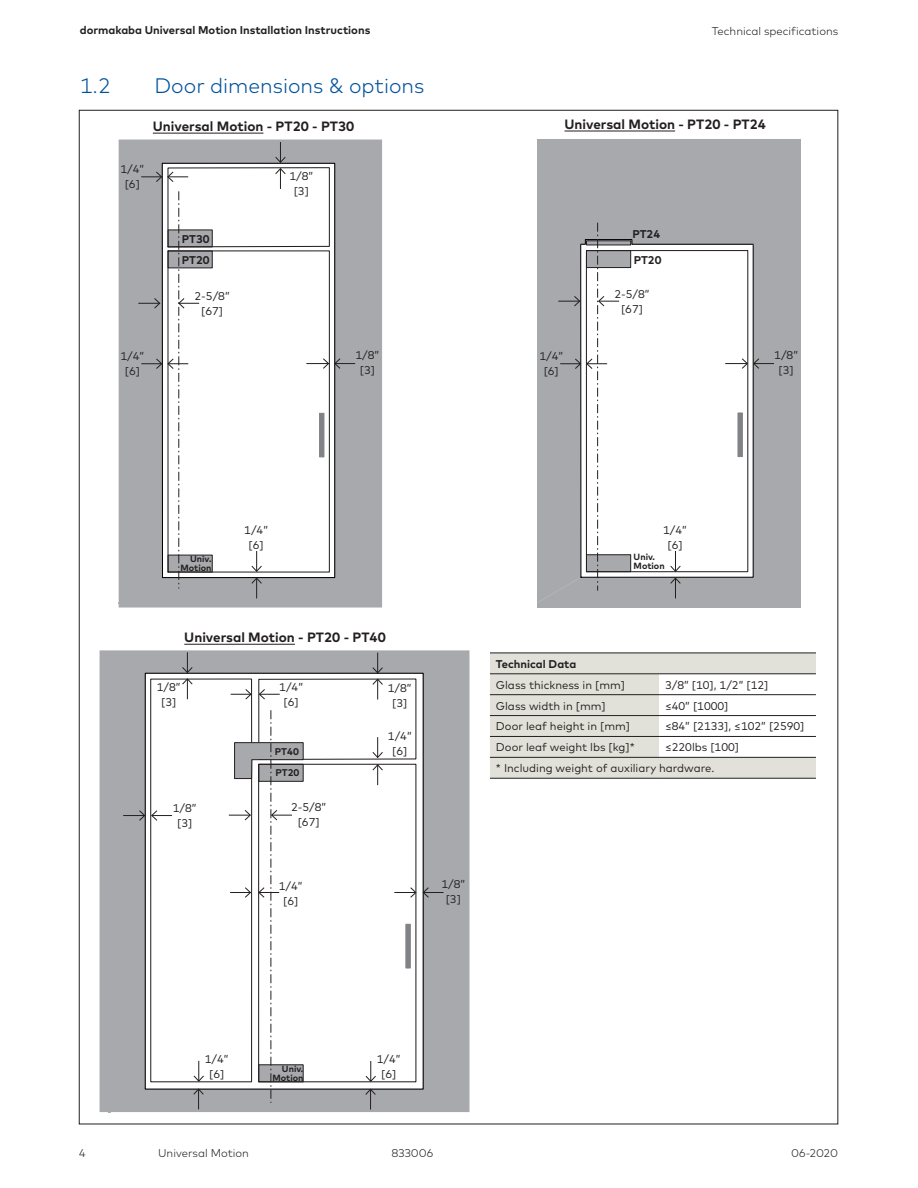
<style>
.page{position:relative;width:918px;height:1188px;background:#fff}
.page>*{position:absolute;margin:0;border:0;box-sizing:border-box;transform-origin:0 0}
.Chapter_Sub-Title_14{font:300 21px "Mark Pro";color:#01519b}
.Body_Text_9pt_12pt_R{font:700 13.5px "Mark Pro";color:#231f20}
.Body_Text_9pt_12pt_R-2{font:11.25px "Mark Pro";color:#231f20}
.Body_Text_9pt_12pt_R-3{font:700 11.25px "Mark Pro";color:#231f20}
.t1{font:300 11.25px "Mark Pro";color:#231f20}
.Body_Text_9pt_12pt_R-4{font:700 9.75px "Mark Pro";color:#231f20}
.Body_Text_9pt_12pt_R-5{font:700 9px/9px "Mark Pro";color:#231f20;text-align:right}
</style>
<div class="page">
<div style="left:119px;top:140px;width:263px;height:468px;background:#a7a9ac"></div>
<svg style="left:100px;top:650px;width:369px;height:462px"></svg>
<hr style="left:406px;top:924px;width:4px;height:44px;background:#808285">
<svg style="left:372px;top:653px;width:12px;height:47px"></svg>
<svg style="left:394px;top:887px;width:50px;height:11px"></svg>
<svg style="left:229px;top:710px;width:75px;height:393px"></svg>
<hr style="left:184px;top:644px;width:111px;height:1px;background:#231f20">
<hr style="left:153px;top:133px;width:110px;height:1px;background:#231f20">
<svg style="left:372px;top:737px;width:12px;height:48px"></svg>
<svg style="left:365px;top:1061px;width:12px;height:21px"></svg>
<svg style="left:365px;top:1088px;width:11px;height:22px"></svg>
<svg style="left:123px;top:810px;width:49px;height:11px"></svg>
<svg style="left:182px;top:652px;width:11px;height:47px"></svg>
<svg style="left:193px;top:1061px;width:12px;height:21px"></svg>
<svg style="left:193px;top:1088px;width:11px;height:21px"></svg>
<svg style="left:258px;top:688px;width:22px;height:12px"></svg>
<svg style="left:231px;top:688px;width:21px;height:12px"></svg>
<svg style="left:138px;top:142px;width:217px;height:456px"></svg>
<div style="left:537px;top:140px;width:264px;height:468px;background:#a7a9ac"></div>
<svg style="left:558px;top:223px;width:216px;height:375px"></svg>
<hr style="left:565px;top:131px;width:110px;height:1px;background:#231f20">
<svg style="left:490px;top:654px;width:326px;height:124px"></svg>
<hr style="left:490px;top:653px;width:169px;height:1px;background:#231f20">
<hr style="left:659px;top:653px;width:157px;height:1px;background:#231f20">
<hr style="left:490px;top:673px;width:169px;height:1px;background:#231f20">
<hr style="left:659px;top:673px;width:157px;height:1px;background:#231f20">
<hr style="left:490px;top:694px;width:169px;height:1px;background:#231f20">
<hr style="left:659px;top:694px;width:157px;height:1px;background:#231f20">
<hr style="left:490px;top:715px;width:169px;height:1px;background:#231f20">
<hr style="left:659px;top:715px;width:157px;height:1px;background:#231f20">
<hr style="left:490px;top:736px;width:169px;height:1px;background:#231f20">
<hr style="left:659px;top:736px;width:157px;height:1px;background:#231f20">
<hr style="left:490px;top:757px;width:169px;height:1px;background:#231f20">
<hr style="left:659px;top:757px;width:157px;height:1px;background:#231f20">
<hr style="left:490px;top:778px;width:169px;height:1px;background:#231f20">
<hr style="left:659px;top:778px;width:157px;height:1px;background:#231f20">
<p class="Body_Text_9pt_12pt_R-3" style="left:80px;top:21px;width:292px">dormakaba Universal Motion Installation Instructions</p>
<p class="t1" style="left:712px;top:22px;width:128px">Technical specifications</p>
<p class="Chapter_Sub-Title_14" style="left:80px;top:70px;width:32px">1.2</p>
<p class="Chapter_Sub-Title_14" style="left:154px;top:70px;width:271px">Door dimensions &amp; options</p>
<p class="Body_Text_9pt_12pt_R" style="left:153px;top:116px;width:203px">Universal Motion - PT20 - PT30</p>
<p class="Body_Text_9pt_12pt_R" style="left:565px;top:114px;width:203px">Universal Motion - PT20 - PT24</p>
<p class="Body_Text_9pt_12pt_R-2" style="left:120px;top:161px;width:25px">1/4”</p>
<p class="Body_Text_9pt_12pt_R-2" style="left:125px;top:176px;width:17px">[6]</p>
<p class="Body_Text_9pt_12pt_R-2" style="left:289px;top:168px;width:25px">1/8”</p>
<p class="Body_Text_9pt_12pt_R-2" style="left:294px;top:183px;width:17px">[3]</p>
<p class="Body_Text_9pt_12pt_R-3" style="left:182px;top:230px;width:29px">PT30</p>
<p class="Body_Text_9pt_12pt_R-3" style="left:632px;top:225px;width:29px">PT24</p>
<p class="Body_Text_9pt_12pt_R-3" style="left:182px;top:251px;width:29px">PT20</p>
<p class="Body_Text_9pt_12pt_R-3" style="left:634px;top:251px;width:29px">PT20</p>
<p class="Body_Text_9pt_12pt_R-2" style="left:194px;top:288px;width:37px">2-5/8”</p>
<p class="Body_Text_9pt_12pt_R-2" style="left:201px;top:303px;width:23px">[67]</p>
<p class="Body_Text_9pt_12pt_R-2" style="left:614px;top:285px;width:37px">2-5/8”</p>
<p class="Body_Text_9pt_12pt_R-2" style="left:621px;top:300px;width:23px">[67]</p>
<p class="Body_Text_9pt_12pt_R-2" style="left:121px;top:348px;width:25px">1/4”</p>
<p class="Body_Text_9pt_12pt_R-2" style="left:125px;top:363px;width:17px">[6]</p>
<p class="Body_Text_9pt_12pt_R-2" style="left:355px;top:347px;width:25px">1/8”</p>
<p class="Body_Text_9pt_12pt_R-2" style="left:360px;top:362px;width:17px">[3]</p>
<p class="Body_Text_9pt_12pt_R-2" style="left:539px;top:348px;width:25px">1/4”</p>
<p class="Body_Text_9pt_12pt_R-2" style="left:544px;top:363px;width:17px">[6]</p>
<p class="Body_Text_9pt_12pt_R-2" style="left:774px;top:347px;width:25px">1/8”</p>
<p class="Body_Text_9pt_12pt_R-2" style="left:779px;top:362px;width:17px">[3]</p>
<p class="Body_Text_9pt_12pt_R-5" style="left:181px;top:554px;width:33px">Univ.<br>Motion</p>
<p class="Body_Text_9pt_12pt_R-2" style="left:244px;top:521px;width:25px">1/4”</p>
<p class="Body_Text_9pt_12pt_R-2" style="left:249px;top:536px;width:17px">[6]</p>
<p class="Body_Text_9pt_12pt_R" style="left:184px;top:627px;width:203px">Universal Motion - PT20 - PT40</p>
<p class="Body_Text_9pt_12pt_R-2" style="left:157px;top:679px;width:25px">1/8”</p>
<p class="Body_Text_9pt_12pt_R-2" style="left:161px;top:694px;width:17px">[3]</p>
<p class="Body_Text_9pt_12pt_R-2" style="left:173px;top:800px;width:25px">1/8”</p>
<p class="Body_Text_9pt_12pt_R-2" style="left:177px;top:815px;width:17px">[3]</p>
<p class="Body_Text_9pt_12pt_R-2" style="left:279px;top:679px;width:25px">1/4”</p>
<p class="Body_Text_9pt_12pt_R-2" style="left:284px;top:694px;width:17px">[6]</p>
<p class="Body_Text_9pt_12pt_R-4" style="left:275px;top:744px;width:26px">PT40</p>
<p class="Body_Text_9pt_12pt_R-4" style="left:275px;top:765px;width:26px">PT20</p>
<p class="Body_Text_9pt_12pt_R-2" style="left:291px;top:798px;width:37px">2-5/8”</p>
<p class="Body_Text_9pt_12pt_R-2" style="left:298px;top:813px;width:23px">[67]</p>
<p class="Body_Text_9pt_12pt_R-2" style="left:279px;top:877px;width:25px">1/4”</p>
<p class="Body_Text_9pt_12pt_R-2" style="left:283px;top:892px;width:17px">[6]</p>
<p class="Body_Text_9pt_12pt_R-2" style="left:388px;top:679px;width:25px">1/8”</p>
<p class="Body_Text_9pt_12pt_R-2" style="left:392px;top:694px;width:17px">[3]</p>
<p class="Body_Text_9pt_12pt_R-2" style="left:388px;top:727px;width:25px">1/4”</p>
<p class="Body_Text_9pt_12pt_R-2" style="left:392px;top:742px;width:17px">[6]</p>
<p class="Body_Text_9pt_12pt_R-2" style="left:441px;top:876px;width:25px">1/8”</p>
<p class="Body_Text_9pt_12pt_R-2" style="left:446px;top:891px;width:17px">[3]</p>
<p class="Body_Text_9pt_12pt_R-2" style="left:663px;top:521px;width:25px">1/4”</p>
<p class="Body_Text_9pt_12pt_R-2" style="left:667px;top:536px;width:17px">[6]</p>
<p class="Body_Text_9pt_12pt_R-5" style="left:634px;top:552px;width:33px;text-align:left">Univ.<br>Motion</p>
<p class="Body_Text_9pt_12pt_R-3" style="left:496px;top:655px;width:82px">Technical Data</p>
<p class="Body_Text_9pt_12pt_R-2" style="left:496px;top:676px;width:131px">Glass thickness in [mm]</p>
<p class="Body_Text_9pt_12pt_R-2" style="left:665px;top:676px;width:105px">3/8” [10], 1/2” [12]</p>
<p class="Body_Text_9pt_12pt_R-2" style="left:496px;top:697px;width:111px">Glass width in [mm]</p>
<p class="Body_Text_9pt_12pt_R-2" style="left:665px;top:697px;width:65px">≤40” [1000]</p>
<p class="Body_Text_9pt_12pt_R-2" style="left:496px;top:718px;width:136px">Door leaf height in [mm]</p>
<p class="Body_Text_9pt_12pt_R-2" style="left:665px;top:718px;width:141px">≤84” [2133], ≤102” [2590]</p>
<p class="Body_Text_9pt_12pt_R-2" style="left:496px;top:739px;width:140px">Door leaf weight lbs [kg]*</p>
<p class="Body_Text_9pt_12pt_R-2" style="left:665px;top:739px;width:76px">≤220lbs [100]</p>
<p class="Body_Text_9pt_12pt_R-2" style="left:496px;top:760px;width:220px">* Including weight of auxiliary hardware.</p>
<p class="Body_Text_9pt_12pt_R-2" style="left:205px;top:1051px;width:25px">1/4”</p>
<p class="Body_Text_9pt_12pt_R-2" style="left:209px;top:1066px;width:17px">[6]</p>
<p class="Body_Text_9pt_12pt_R-5" style="left:272px;top:1064px;width:33px">Univ.<br>Motion</p>
<p class="Body_Text_9pt_12pt_R-2" style="left:377px;top:1051px;width:25px">1/4”</p>
<p class="Body_Text_9pt_12pt_R-2" style="left:381px;top:1066px;width:17px">[6]</p>
<p class="t1" style="left:79px;top:1145px;width:8px">4</p>
<p class="t1" style="left:158px;top:1144px;width:92px">Universal Motion</p>
<p class="t1" style="left:392px;top:1144px;width:43px">833006</p>
<p class="t1" style="left:791px;top:1144px;width:48px">06-2020</p>
</div>
